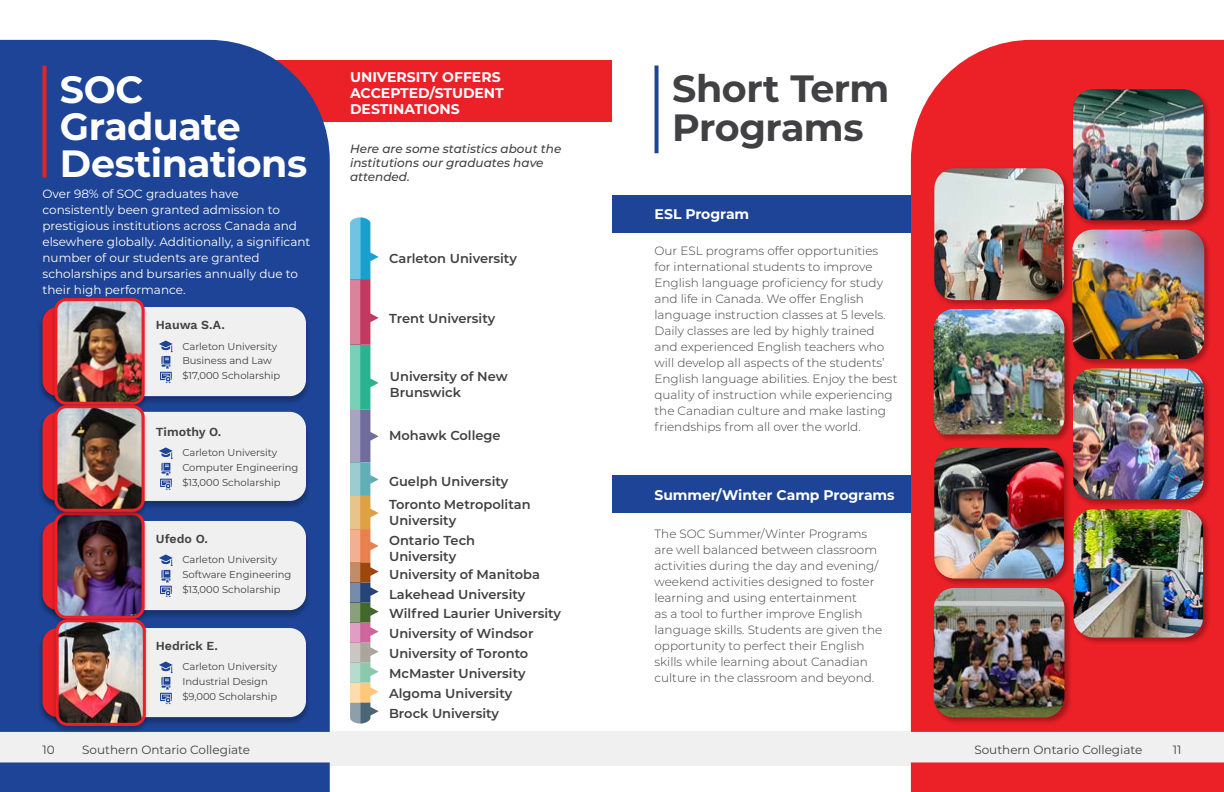
<style>
.page{position:relative;width:1224px;height:792px;background:#fff}
.page>*{position:absolute;margin:0;border:0;box-sizing:border-box;transform-origin:0 0}
.t1{font:700 38px/37px "Montserrat";letter-spacing:-.015em;color:#fff}
.t2{font:700 38px/39px "Montserrat";letter-spacing:-.015em;color:#414042}
.t3{font:700 14px/16px "Montserrat";color:#fff}
.t4{font:600 13px/16px "Montserrat";color:#414042}
.t5{font:600 12.3px "Work Sans";color:#414042}
.t6{font:300 12px/16px "Montserrat";color:#414042}
.t7{font:12px/16px "Montserrat";color:#fff}
.t8{font:italic 500 12px/14px "Montserrat";color:#414042}
.t9{font:12px "Montserrat";color:#414042}
.t10{font:10px/14.8px "Montserrat";color:#414042}
</style>
<div class="page">
<div style="left:0;top:732px;width:1224px;height:34px;background:#f0f0f0"></div>
<div style="left:251px;top:60px;width:361px;height:62px;background:#ec2027"></div>
<div style="left:0;top:762px;width:330px;height:30px;background:#1e4497"></div>
<div style="left:911px;top:762px;width:313px;height:30px;background:#ec2027"></div>
<div style="left:911px;top:40px;width:313px;height:692px;background:#ec2027"></div>
<div style="left:0;top:40px;width:330px;height:692px;background:#1e4497"></div>
<div style="left:98px;top:308px;width:212px;height:98px;background:#000;opacity:.26"></div>
<div style="left:102px;top:307px;width:204px;height:89px;background:#f0f0f0;border-radius:16px"></div>
<div style="left:38px;top:307px;width:102px;height:98px;background:#000;opacity:.35"></div>
<div style="left:43px;top:307px;width:93px;height:89px;background:#ec2027;border-radius:16px"></div>
<div style="left:51px;top:298px;width:97px;height:114px;background:#000;opacity:.24"></div>
<img style="left:56px;top:300px;width:87px;height:103px">
<div style="left:54px;top:298px;width:91px;height:107px;border:3px solid #ec2027;border-radius:10px"></div>
<svg style="left:159px;top:341px;width:14px;height:42px"></svg>
<div style="left:98px;top:522px;width:212px;height:98px;background:#000;opacity:.26"></div>
<div style="left:102px;top:521px;width:204px;height:89px;background:#f0f0f0;border-radius:16px"></div>
<div style="left:38px;top:521px;width:102px;height:98px;background:#000;opacity:.35"></div>
<div style="left:43px;top:521px;width:93px;height:89px;background:#ec2027;border-radius:16px"></div>
<div style="left:51px;top:512px;width:97px;height:114px;background:#000;opacity:.24"></div>
<img style="left:56px;top:519px;width:87px;height:98px">
<div style="left:54px;top:512px;width:91px;height:107px;border:3px solid #ec2027;border-radius:10px"></div>
<svg style="left:159px;top:555px;width:14px;height:42px"></svg>
<div style="left:98px;top:413px;width:212px;height:98px;background:#000;opacity:.26"></div>
<div style="left:102px;top:412px;width:204px;height:89px;background:#f0f0f0;border-radius:16px"></div>
<div style="left:38px;top:412px;width:102px;height:98px;background:#000;opacity:.35"></div>
<div style="left:43px;top:412px;width:93px;height:89px;background:#ec2027;border-radius:16px"></div>
<div style="left:51px;top:405px;width:97px;height:114px;background:#000;opacity:.24"></div>
<img style="left:56px;top:407px;width:87px;height:103px">
<div style="left:54px;top:405px;width:91px;height:107px;border:3px solid #ec2027;border-radius:10px"></div>
<svg style="left:159px;top:448px;width:14px;height:42px"></svg>
<div style="left:612px;top:475px;width:299px;height:38px;background:#1e4497"></div>
<div style="left:612px;top:195px;width:299px;height:38px;background:#1e4497"></div>
<div style="left:933px;top:167px;width:139px;height:141px;background:#000;opacity:.3"></div>
<img style="left:934px;top:168px;width:130px;height:132px">
<div style="left:1072px;top:88px;width:140px;height:140px;background:#000;opacity:.3"></div>
<img style="left:1073px;top:90px;width:131px;height:130px">
<div style="left:933px;top:446px;width:139px;height:140px;background:#000;opacity:.3"></div>
<img style="left:934px;top:448px;width:130px;height:131px">
<div style="left:1072px;top:367px;width:140px;height:140px;background:#000;opacity:.3"></div>
<img style="left:1073px;top:369px;width:131px;height:130px">
<div style="left:932px;top:307px;width:140px;height:135px;background:#000;opacity:.3"></div>
<img style="left:934px;top:309px;width:130px;height:125px">
<div style="left:1071px;top:228px;width:141px;height:139px;background:#000;opacity:.3"></div>
<img style="left:1072px;top:230px;width:132px;height:129px">
<div style="left:932px;top:586px;width:140px;height:139px;background:#000;opacity:.3"></div>
<img style="left:934px;top:588px;width:130px;height:129px">
<div style="left:1072px;top:508px;width:139px;height:138px;background:#000;opacity:.3"></div>
<img style="left:1074px;top:509px;width:129px;height:129px">
<svg style="left:655px;top:66px;width:4px;height:87px"></svg>
<svg style="left:43px;top:66px;width:4px;height:111px"></svg>
<div style="left:98px;top:629px;width:212px;height:98px;background:#000;opacity:.26"></div>
<div style="left:102px;top:628px;width:204px;height:89px;background:#f0f0f0;border-radius:16px"></div>
<div style="left:38px;top:628px;width:102px;height:98px;background:#000;opacity:.35"></div>
<div style="left:43px;top:628px;width:93px;height:89px;background:#ec2027;border-radius:16px"></div>
<svg style="left:159px;top:662px;width:14px;height:42px"></svg>
<div style="left:52px;top:619px;width:97px;height:114px;background:#000;opacity:.24"></div>
<img style="left:57px;top:621px;width:87px;height:103px">
<div style="left:56px;top:619px;width:90px;height:107px;border:3px solid #ec2027;border-radius:10px"></div>
<svg style="left:350px;top:217px;width:29px;height:507px"></svg>
<p class="t3" style="left:350px;top:68px;width:155px">UNIVERSITY OFFERS<br>ACCEPTED/STUDENT<br>DESTINATIONS</p>
<h1 class="t1" style="left:60px;top:69px;width:249px">SOC<br>Graduate<br>Destinations</h1>
<h1 class="t2" style="left:672px;top:67px;width:218px">Short Term<br>Programs</h1>
<p class="t7" style="left:43px;top:186px;width:269px">Over 98% of SOC graduates have consistently been granted admission to prestigious institutions across Canada and elsewhere globally. Additionally, a significant number of our students are granted scholarships and bursaries annually due to their high performance.</p>
<p class="t5" style="left:156px;top:318px;width:70px">Hauwa S.A.</p>
<p class="t10" style="left:182px;top:338px;width:99px">Carleton University<br>Business and Law $17,000 Scholarship</p>
<p class="t8" style="left:350px;top:141px;width:213px">Here are some statistics about the institutions our graduates have attended.</p>
<p class="t3" style="left:655px;top:205px;width:96px">ESL Program</p>
<p class="t6" style="left:655px;top:243px;width:244px">Our ESL programs offer opportunities<br>for international students to improve English language proficiency for study and life in Canada. We offer English language instruction classes at 5 levels.<br>Daily classes are led by highly trained and experienced English teachers who will develop all aspects of the students’ English language abilities. Enjoy the best quality of instruction while experiencing the Canadian culture and make lasting friendships from all over the world.</p>
<p class="t4" style="left:389px;top:249px;width:129px">Carleton University</p>
<p class="t4" style="left:389px;top:310px;width:108px">Trent University</p>
<p class="t4" style="left:390px;top:367px;width:119px">University of New<br>Brunswick</p>
<p class="t5" style="left:156px;top:425px;width:67px">Timothy O.</p>
<p class="t10" style="left:182px;top:445px;width:118px">Carleton University<br>Computer Engineering $13,000 Scholarship</p>
<p class="t4" style="left:389px;top:427px;width:113px">Mohawk College</p>
<p class="t4" style="left:389px;top:473px;width:121px">Guelph University</p>
<p class="t3" style="left:655px;top:486px;width:242px">Summer/Winter Camp Programs</p>
<p class="t4" style="left:389px;top:495px;width:143px">Toronto Metropolitan<br>University</p>
<p class="t6" style="left:655px;top:525px;width:229px">The SOC Summer/Winter Programs are well balanced between classroom activities during the day and evening/ weekend activities designed to foster learning and using entertainment<br>as a tool to further improve English language skills. Students are given the opportunity to perfect their English skills while learning about Canadian culture in the classroom and beyond.</p>
<p class="t5" style="left:156px;top:532px;width:54px">Ufedo O.</p>
<p class="t10" style="left:182px;top:552px;width:111px">Carleton University<br>Software Engineering $13,000 Scholarship</p>
<p class="t4" style="left:389px;top:531px;width:87px">Ontario Tech<br>University</p>
<p class="t4" style="left:389px;top:566px;width:152px">University of Manitoba</p>
<p class="t4" style="left:389px;top:585px;width:138px">Lakehead University</p>
<p class="t4" style="left:389px;top:605px;width:174px">Wilfred Laurier University</p>
<p class="t4" style="left:389px;top:623px;width:146px;line-height:19.9px">University of Windsor<br>University of Toronto<br>McMaster University</p>
<p class="t4" style="left:389px;top:705px;width:112px">Brock University</p>
<p class="t5" style="left:156px;top:639px;width:64px">Hedrick E.</p>
<p class="t10" style="left:182px;top:659px;width:96px">Carleton University<br>Industrial Design $9,000 Scholarship</p>
<p class="t4" style="left:389px;top:685px;width:125px">Algoma University</p>
<p class="t9" style="left:43px;top:742px;width:14px">10</p>
<p class="t9" style="left:82px;top:742px;width:169px">Southern Ontario Collegiate</p>
<p class="t9" style="left:974px;top:742px;width:169px">Southern Ontario Collegiate</p>
<p class="t9" style="left:1173px;top:742px;width:10px">11</p>
</div>
